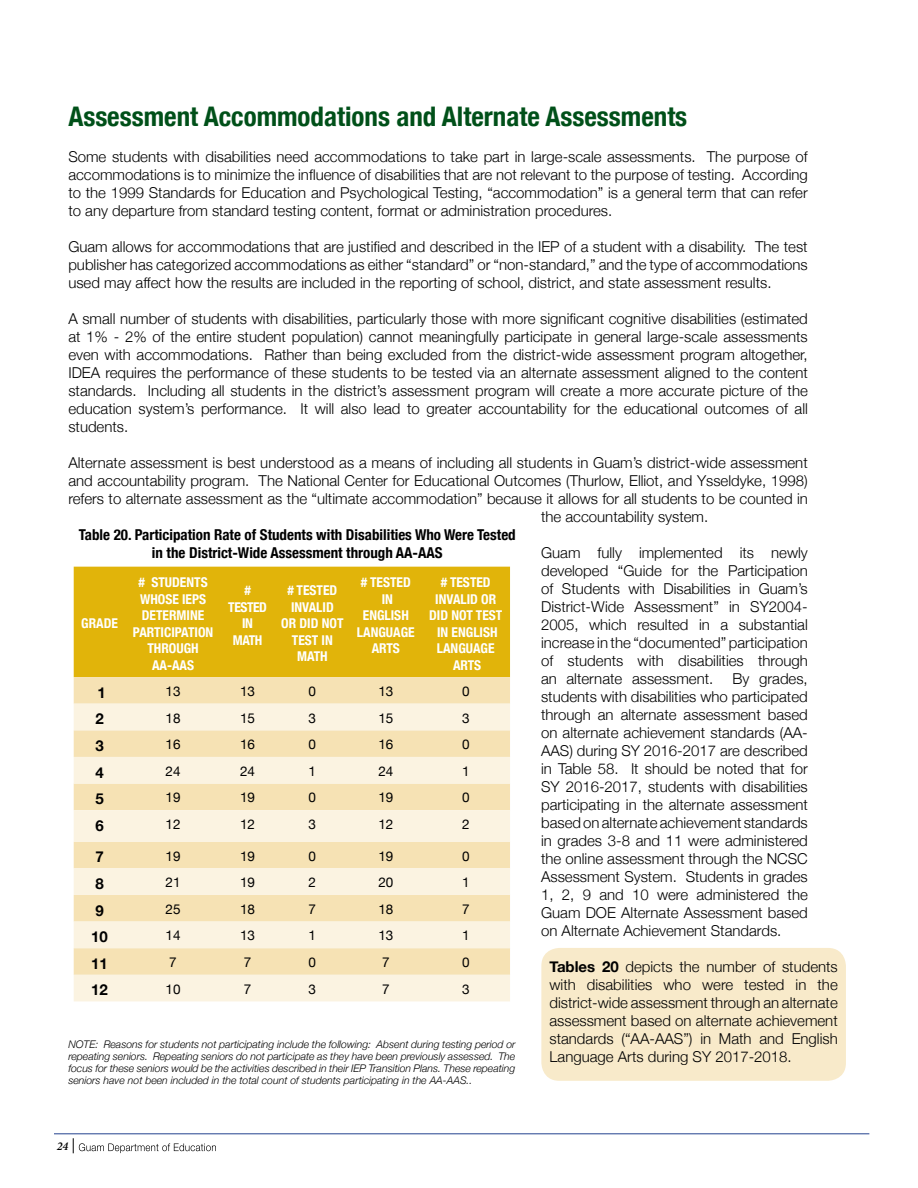
<style>
.page{position:relative;width:918px;height:1188px;background:#fff}
.page>*{position:absolute;margin:0;border:0;box-sizing:border-box;transform-origin:0 0}
.t1{font:700 condensed 27px "Helvetica Neue";color:#005019}
.t2{font:300 15px/18px "Helvetica Neue";color:#000;text-align:justify}
.t3{font:700 condensed 15px/18px "Helvetica Neue";color:#000;text-align:center}
.t4{font:700 15px "Helvetica Neue";color:#000}
.t5{font:700 condensed 13.5px/16.5px "Helvetica Neue";color:#fff;text-align:center}
.t6{font:13.5px "Helvetica Neue";color:#000}
.t7{font:700 condensed 13.5px/16.5px "Helvetica Neue";letter-spacing:-.03em;color:#fff;text-align:center}
.t8{font:italic 600 12px "Minion Pro";color:#000}
.t9{font:italic 300 10.5px/12px "Helvetica Neue";color:#000;text-align:justify}
.s1{font-weight:700}
.s2{font-family:"Helvetica Neue";font-weight:400;font-size:15px}
</style>
<div class="page">
<svg style="left:79px;top:1143px;width:137px;height:10px"></svg>
<hr style="left:54px;top:1134px;width:815px;height:1px;background:#23428f">
<div style="left:541px;top:948px;width:305px;height:133px;background:#f8eaca;border-radius:18px"></div>
<div style="left:74px;top:567px;width:436px;height:110px;background:#e1b40a"></div>
<div style="left:74px;top:677px;width:436px;height:27px;background:#f6e2b4"></div>
<svg style="left:74px;top:704px;width:436px;height:297px;background:#f8ebcd"></svg>
<p class="t1" style="left:68px;top:94px;width:620px">Assessment Accommodations and Alternate Assessments</p>
<p class="t2" style="left:68px;top:147px;width:741px">Some students with disabilities need accommodations to take part in large-scale assessments. The purpose of accommodations is to minimize the influence of disabilities that are not relevant to the purpose of testing. According to the 1999 Standards for Education and Psychological Testing, “accommodation” is a general term that can refer to any departure from standard testing content, format or administration procedures.</p>
<p class="t2" style="left:68px;top:237px;width:741px">Guam allows for accommodations that are justified and described in the IEP of a student with a disability. The test publisher has categorized accommodations as either “standard” or “non-standard,” and the type of accommodations used may affect how the results are included in the reporting of school, district, and state assessment results.</p>
<p class="t2" style="left:68px;top:309px;width:741px">A small number of students with disabilities, particularly those with more significant cognitive disabilities (estimated at 1% - 2% of the entire student population) cannot meaningfully participate in general large-scale assessments even with accommodations. Rather than being excluded from the district-wide assessment program altogether, IDEA requires the performance of these students to be tested via an alternate assessment aligned to the content standards. Including all students in the district’s assessment program will create a more accurate picture of the education system’s performance. It will also lead to greater accountability for the educational outcomes of all students.</p>
<p class="t2" style="left:68px;top:453px;width:741px">Alternate assessment is best understood as a means of including all students in Guam’s district-wide assessment</p>
<p class="t2" style="left:68px;top:471px;width:741px">and accountability program. The National Center for Educational Outcomes (Thurlow, Elliot, and Ysseldyke, 1998)</p>
<p class="t2" style="left:68px;top:489px;width:741px">refers to alternate assessment as the “ultimate accommodation” because it allows for all students to be counted in</p>
<p class="t2" style="left:541px;top:507px;width:169px">the accountability system.</p>
<p class="t2" style="left:541px;top:543px;width:268px">Guam fully implemented its newly developed “Guide for the Participation of Students with Disabilities in Guam’s District-Wide Assessment” in SY2004- 2005, which resulted in a substantial increase in the “documented” participation of students with disabilities through an alternate assessment.</p>
<p class="t3" style="left:79px;top:524px;width:439px">Table 20. Participation Rate of Students with Disabilities Who Were Tested in the District-Wide Assessment through AA-AAS</p>
<p class="t5" style="left:133px;top:573px;width:82px"># STUDENTS<br>WHOSE IEPS<br>DETERMINE<br>PARTICIPATION<br>THROUGH</p>
<p class="t5" style="left:152px;top:656px;width:44px">AA-AAS</p>
<p class="t5" style="left:361px;top:573px;width:51px"># TESTED</p>
<p class="t5" style="left:382px;top:590px;width:13px">IN</p>
<p class="t5" style="left:357px;top:606px;width:59px">ENGLISH<br>LANGUAGE<br>ARTS</p>
<p class="t5" style="left:441px;top:573px;width:51px"># TESTED</p>
<p class="t5" style="left:435px;top:590px;width:62px">INVALID OR</p>
<p class="t5" style="left:429px;top:606px;width:75px">DID NOT TEST</p>
<p class="t5" style="left:437px;top:623px;width:62px">IN ENGLISH</p>
<p class="t5" style="left:437px;top:639px;width:59px">LANGUAGE</p>
<p class="t5" style="left:453px;top:656px;width:30px">ARTS</p>
<p class="t5" style="left:287px;top:581px;width:51px;text-align:left"># TESTED<br>INVALID</p>
<p class="t5" style="left:281px;top:614px;width:64px">OR DID NOT<br>TEST IN</p>
<p class="t5" style="left:297px;top:647px;width:32px">MATH</p>
<p class="t7" style="left:228px;top:581px;width:40px">#<br>TESTED<br>IN</p>
<p class="t5" style="left:233px;top:631px;width:31px">MATH</p>
<p class="t5" style="left:81px;top:614px;width:38px">GRADE</p>
<p class="t2" style="left:541px;top:669px;width:268px;text-indent:192px">By grades, students with disabilities who participated through an alternate assessment based on alternate achievement standards (AA-AAS) during SY 2016-2017 are described in Table 58. It should be noted that for SY 2016-2017, students with disabilities participating in the alternate assessment based on alternate achievement standards in grades 3-8 and 11 were administered the online assessment through the NCSC Assessment System. Students in grades 1, 2, 9 and 10 were administered the Guam DOE Alternate Assessment based on Alternate Achievement Standards.</p>
<p class="t4" style="left:98px;top:679px;width:10px">1</p>
<p class="t6" style="left:166px;top:680px;width:17px">13</p>
<p class="t6" style="left:240px;top:680px;width:17px">13</p>
<p class="t6" style="left:309px;top:680px;width:9px">0</p>
<p class="t6" style="left:378px;top:680px;width:17px">13</p>
<p class="t6" style="left:462px;top:680px;width:9px">0</p>
<p class="t4" style="left:95px;top:705px;width:10px">2</p>
<p class="t6" style="left:166px;top:706px;width:17px">18</p>
<p class="t6" style="left:240px;top:706px;width:17px">15</p>
<p class="t6" style="left:309px;top:706px;width:9px">3</p>
<p class="t6" style="left:378px;top:706px;width:17px">15</p>
<p class="t6" style="left:462px;top:706px;width:9px">3</p>
<p class="t4" style="left:95px;top:732px;width:10px">3</p>
<p class="t6" style="left:166px;top:733px;width:17px">16</p>
<p class="t6" style="left:240px;top:733px;width:17px">16</p>
<p class="t6" style="left:309px;top:733px;width:9px">0</p>
<p class="t6" style="left:378px;top:733px;width:17px">16</p>
<p class="t6" style="left:462px;top:733px;width:9px">0</p>
<p class="t4" style="left:95px;top:759px;width:10px">4</p>
<p class="t6" style="left:166px;top:759px;width:17px">24</p>
<p class="t6" style="left:240px;top:759px;width:17px">24</p>
<p class="t6" style="left:309px;top:759px;width:9px">1</p>
<p class="t6" style="left:378px;top:759px;width:17px">24</p>
<p class="t6" style="left:462px;top:759px;width:9px">1</p>
<p class="t4" style="left:95px;top:785px;width:10px">5</p>
<p class="t6" style="left:166px;top:786px;width:17px">19</p>
<p class="t6" style="left:240px;top:786px;width:17px">19</p>
<p class="t6" style="left:309px;top:786px;width:9px">0</p>
<p class="t6" style="left:378px;top:786px;width:17px">19</p>
<p class="t6" style="left:462px;top:786px;width:9px">0</p>
<p class="t4" style="left:95px;top:812px;width:10px">6</p>
<p class="t6" style="left:166px;top:813px;width:17px">12</p>
<p class="t6" style="left:240px;top:813px;width:17px">12</p>
<p class="t6" style="left:309px;top:813px;width:9px">3</p>
<p class="t6" style="left:378px;top:813px;width:17px">12</p>
<p class="t6" style="left:462px;top:813px;width:9px">2</p>
<p class="t4" style="left:95px;top:843px;width:10px">7</p>
<p class="t6" style="left:166px;top:844px;width:17px">19</p>
<p class="t6" style="left:240px;top:844px;width:17px">19</p>
<p class="t6" style="left:309px;top:844px;width:9px">0</p>
<p class="t6" style="left:378px;top:844px;width:17px">19</p>
<p class="t6" style="left:462px;top:844px;width:9px">0</p>
<p class="t4" style="left:95px;top:870px;width:10px">8</p>
<p class="t6" style="left:166px;top:871px;width:17px">21</p>
<p class="t6" style="left:240px;top:871px;width:17px">19</p>
<p class="t6" style="left:309px;top:871px;width:9px">2</p>
<p class="t6" style="left:378px;top:871px;width:17px">20</p>
<p class="t6" style="left:462px;top:871px;width:9px">1</p>
<p class="t4" style="left:95px;top:897px;width:10px">9</p>
<p class="t6" style="left:166px;top:897px;width:17px">25</p>
<p class="t6" style="left:240px;top:897px;width:17px">18</p>
<p class="t6" style="left:309px;top:897px;width:9px">7</p>
<p class="t6" style="left:378px;top:897px;width:17px">18</p>
<p class="t6" style="left:462px;top:897px;width:9px">7</p>
<p class="t4" style="left:91px;top:923px;width:18px">10</p>
<p class="t6" style="left:166px;top:924px;width:17px">14</p>
<p class="t6" style="left:240px;top:924px;width:17px">13</p>
<p class="t6" style="left:309px;top:924px;width:9px">1</p>
<p class="t6" style="left:378px;top:924px;width:17px">13</p>
<p class="t6" style="left:462px;top:924px;width:9px">1</p>
<p class="t4" style="left:91px;top:950px;width:18px">11</p>
<p class="t6" style="left:169px;top:951px;width:9px">7</p>
<p class="t6" style="left:244px;top:951px;width:9px">7</p>
<p class="t6" style="left:309px;top:951px;width:9px">0</p>
<p class="t6" style="left:382px;top:951px;width:9px">7</p>
<p class="t6" style="left:462px;top:951px;width:9px">0</p>
<p class="t4" style="left:91px;top:977px;width:18px">12</p>
<p class="t6" style="left:166px;top:977px;width:17px">10</p>
<p class="t6" style="left:244px;top:977px;width:9px">7</p>
<p class="t6" style="left:309px;top:977px;width:9px">3</p>
<p class="t6" style="left:382px;top:977px;width:9px">7</p>
<p class="t6" style="left:462px;top:977px;width:9px">3</p>
<p class="t2" style="left:550px;top:957px;width:290px"><span class="s1">Tables 20</span> depicts the number of students with disabilities who were tested in the district-wide assessment through an alternate assessment based on alternate achievement standards (“AA-AAS”) in Math and English Language Arts during SY 2017-2018.</p>
<p class="t9" style="left:68px;top:1038px;width:449px">NOTE: Reasons for students not participating include the following: Absent during testing period or repeating seniors. Repeating seniors do not participate as they have been previously assessed. The focus for these seniors would be the activities described in their IEP Transition Plans. These repeating seniors have not been included in the total count of students participating in the AA-AAS..</p>
<p class="t8" style="left:57px;top:1138px;width:20px">24 <span class="s2">|</span></p>
</div>
